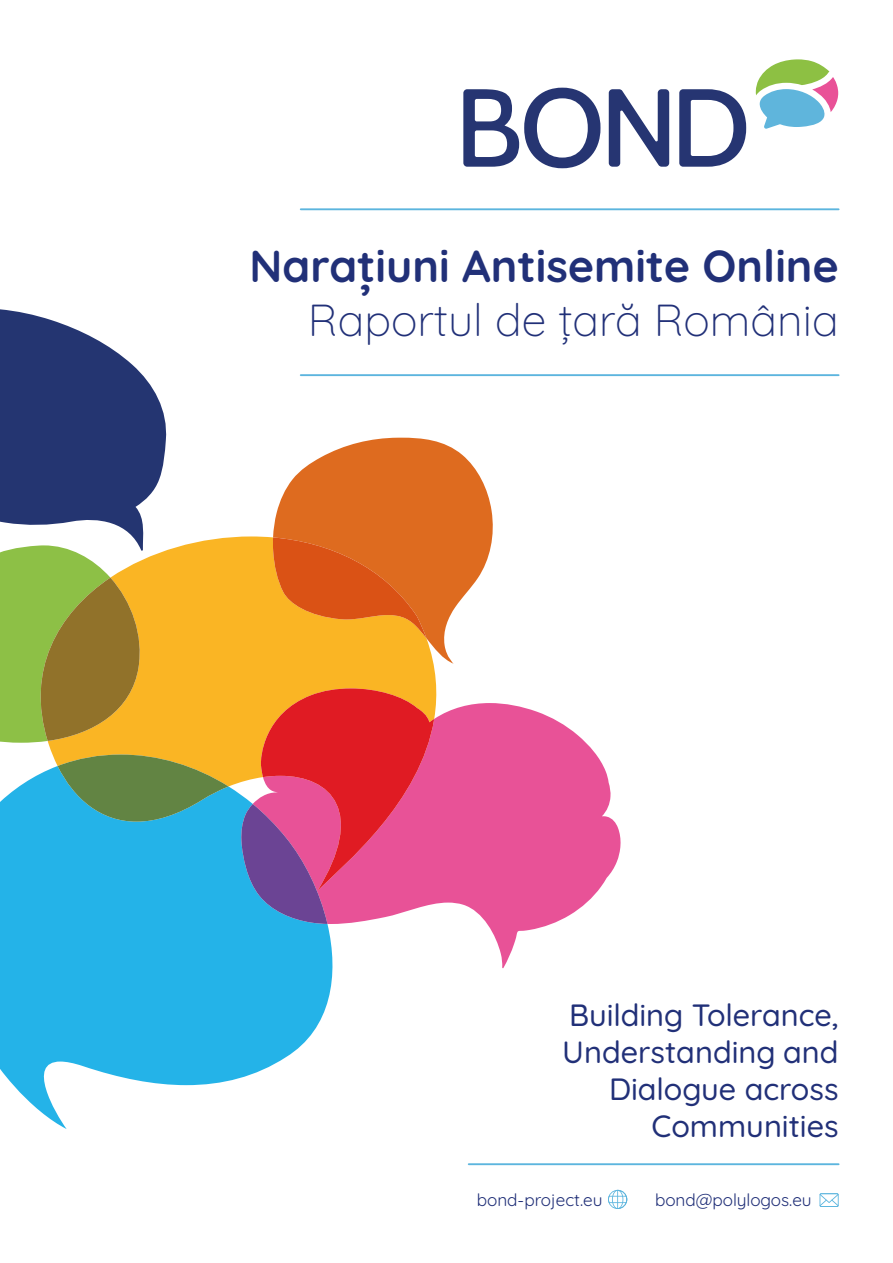
<style>
.page{position:relative;width:893px;height:1263px;background:#fff}
.page>*{position:absolute;margin:0;border:0;box-sizing:border-box;transform-origin:0 0}
.t1{font:700 44.85px "Quicksand";color:#213078}
.t2{font:300 44.85px "Quicksand";color:#213078}
.t3{font:500 30.75px/36.9px "Quicksand";color:#213078;text-align:right}
.t4{font:17.25px "Quicksand";color:#213078}
</style>
<div class="page">
<svg style="left:434px;top:703px;width:187px;height:265px;fill:#e85297"></svg>
<div style="left:229px;top:536px;width:209px;height:250px;background:#fab524"></div>
<svg style="left:0;top:766px;width:333px;height:363px;fill:#24b3e8"></svg>
<svg style="left:241px;top:688px;width:193px;height:236px;background:#d14d66"></svg>
<svg style="left:0;top:309px;width:229px;height:513px"></svg>
<svg style="left:273px;top:438px;width:220px;height:226px;fill:#de6b1f"></svg>
<svg style="left:273px;top:537px;width:153px;height:101px;background:#e3721c"></svg>
<svg style="left:608px;top:1190px;width:19px;height:19px"></svg>
<svg style="left:819px;top:1193px;width:20px;height:14px"></svg>
<hr style="left:301px;top:208px;width:538px;height:2px;background:#5cb5de">
<hr style="left:301px;top:374px;width:538px;height:2px;background:#5cb5de">
<hr style="left:469px;top:1163px;width:370px;height:2px;background:#5cb5de">
<svg style="left:463px;top:88px;width:137px;height:80px"></svg>
<svg style="left:609px;top:89px;width:60px;height:78px"></svg>
<svg style="left:679px;top:89px;width:67px;height:78px"></svg>
<svg style="left:756px;top:59px;width:82px;height:70px"></svg>
<h1 class="t1" style="left:250px;top:232px;width:590px">Narațiuni Antisemite Online</h1>
<h1 class="t2" style="left:308px;top:285px;width:532px">Raportul de țară România</h1>
<p class="t3" style="left:562px;top:993px;width:278px">Building Tolerance,<br>Understanding and<br>Dialogue across<br>Communities</p>
<p class="t4" style="left:477px;top:1187px;width:127px">bond-project.eu</p>
<p class="t4" style="left:655px;top:1187px;width:158px">bond@polylogos.eu</p>
</div>
